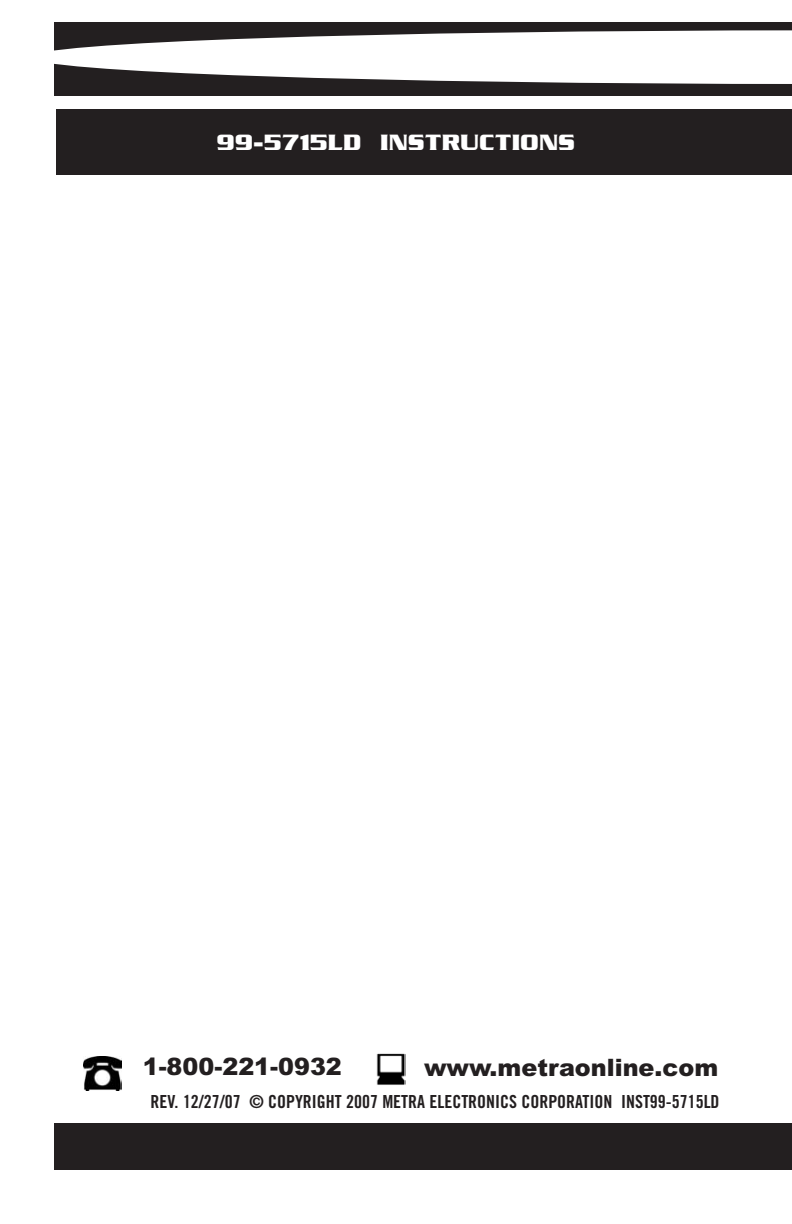
<style>
.page{position:relative;width:792px;height:1224px;background:#fff}
.page>*{position:absolute;margin:0;border:0;box-sizing:border-box;transform-origin:0 0}
.t1{font:900 24px "Arial";color:#231f20}
.t2{font:700 24px "Serpentine ICG";color:#fff}
.t3{font:18px "Trade Gothic Bold Cond Twenty";color:#231f20}
</style>
<div class="page">
<div style="left:56px;top:109px;width:736px;height:66px;background:#231f20"></div>
<div style="left:54px;top:22px;width:738px;height:74px;background:#231f20"></div>
<svg style="left:54px;top:30px;width:738px;height:54px;fill:#fff"></svg>
<div style="left:54px;top:1124px;width:738px;height:46px;background:#231f20"></div>
<img style="left:83px;top:1056px;width:39px;height:35px">
<img style="left:376px;top:1053px;width:30px;height:32px">
<h1 class="t2" style="left:217px;top:128px;width:360px">99-5715LD INSTRUCTIONS</h1>
<h1 class="t1" style="left:143px;top:1053px;width:201px">1-800-221-0932</h1>
<p class="t3" style="left:150px;top:1095px;width:571px">REV. 12/27/07 © COPYRIGHT 2007 METRA ELECTRONICS CORPORATION INST99-5715LD</p>
<h1 class="t1" style="left:424px;top:1054px;width:296px">www.metraonline.com</h1>
</div>
